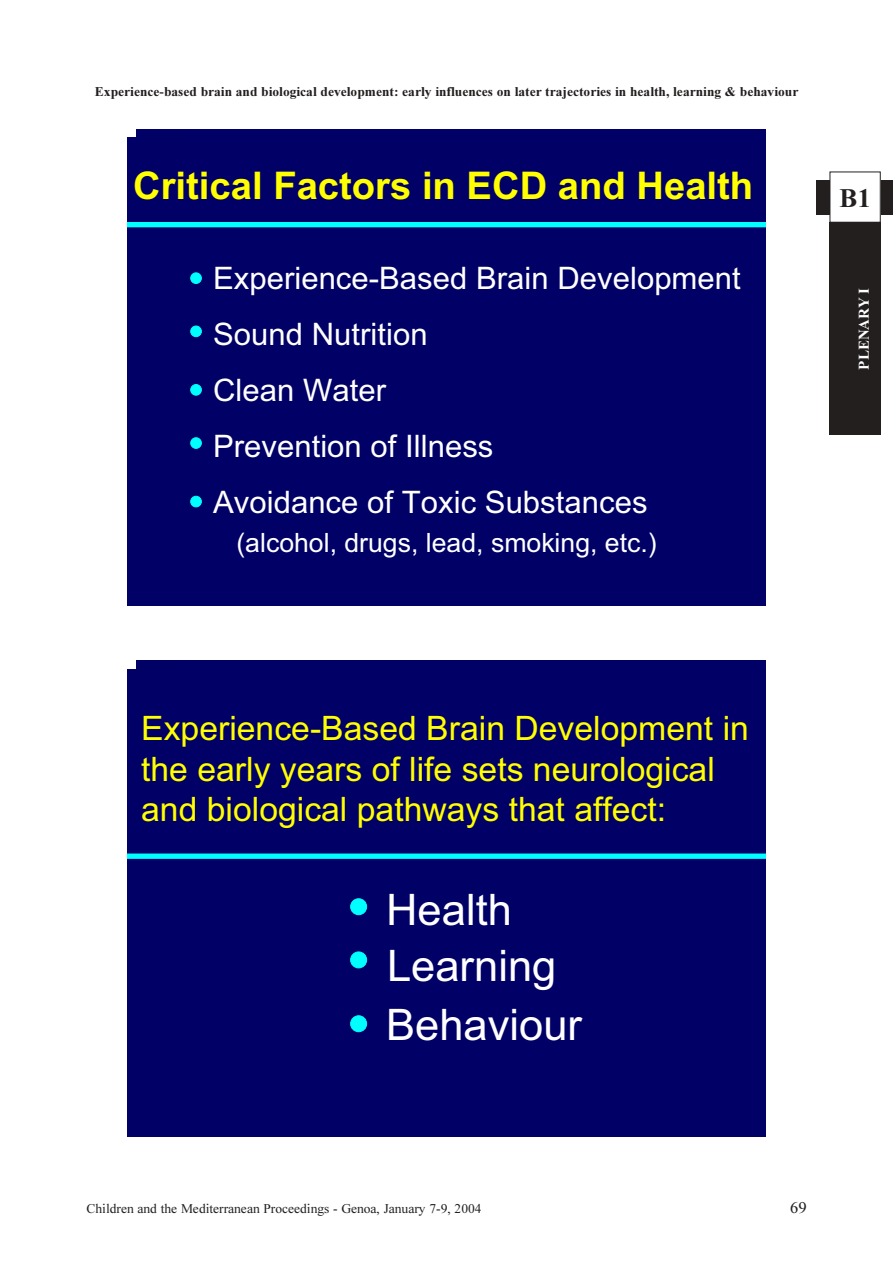
<style>
.page{position:relative;width:893px;height:1263px;background:#fff}
.page>*{position:absolute;margin:0;border:0;box-sizing:border-box;transform-origin:0 0}
.t1{font:43.5px/57.6px "Arial";color:#fff}
.t2{font:700 38.1px "Arial";color:#ff0}
.t3{font:33.6px/40.3px "Arial";color:#ff0}
.t4{font:31.05px/55.8px "Arial";color:#fff}
.t5{font:27px "TT6 F1 O00";color:#231f1f}
.t6{font:26.55px "Arial";color:#fff}
.t7{font:16.5px "TT6 F2 O00";color:#231f1f}
.t8{font:15px "TT6 F1 O00";color:#fff}
.t9{font:13.5px "TT6 F1 O00";color:#231f1f}
.t10{font:13.5px "TT6 F2 O00";color:#231f1f}
</style>
<div class="page">
<div style="left:816px;top:180px;width:76px;height:34px;background:#231f1f"></div>
<div style="left:830px;top:172px;width:50px;height:50px;background:#fff"></div>
<div style="left:829px;top:172px;width:51px;height:51px;border:1px solid #231f1f"></div>
<div style="left:829px;top:223px;width:51px;height:212px;background:#231f1f"></div>
<div style="left:128px;top:129px;width:637px;height:476px;background:#006"></div>
<svg style="left:128px;top:129px;width:8px;height:8px"></svg>
<div style="left:128px;top:222px;width:637px;height:5px;background:#0ff"></div>
<div style="left:191px;top:273px;width:10px;height:10px;background:#0ff;border-radius:50%"></div>
<div style="left:190px;top:273px;width:12px;height:11px;border:1px solid #0ff;border-radius:50%"></div>
<div style="left:191px;top:326px;width:10px;height:11px;background:#0ff;border-radius:50%"></div>
<div style="left:190px;top:326px;width:12px;height:11px;border:1px solid #0ff;border-radius:50%"></div>
<div style="left:191px;top:385px;width:10px;height:10px;background:#0ff;border-radius:50%"></div>
<div style="left:190px;top:384px;width:12px;height:12px;border:1px solid #0ff;border-radius:50%"></div>
<div style="left:191px;top:438px;width:10px;height:10px;background:#0ff;border-radius:50%"></div>
<div style="left:190px;top:437px;width:12px;height:12px;border:1px solid #0ff;border-radius:50%"></div>
<div style="left:191px;top:496px;width:10px;height:11px;background:#0ff;border-radius:50%"></div>
<div style="left:190px;top:496px;width:12px;height:11px;border:1px solid #0ff;border-radius:50%"></div>
<div style="left:128px;top:661px;width:637px;height:476px;background:#006"></div>
<svg style="left:128px;top:661px;width:8px;height:7px"></svg>
<div style="left:128px;top:854px;width:637px;height:5px;background:#0ff"></div>
<div style="left:350px;top:899px;width:16px;height:16px;background:#0ff;border-radius:50%"></div>
<div style="left:350px;top:898px;width:17px;height:17px;border:1px solid #0ff;border-radius:50%"></div>
<div style="left:350px;top:952px;width:16px;height:16px;background:#0ff;border-radius:50%"></div>
<div style="left:350px;top:952px;width:17px;height:16px;border:1px solid #0ff;border-radius:50%"></div>
<div style="left:350px;top:1016px;width:16px;height:16px;background:#0ff;border-radius:50%"></div>
<div style="left:350px;top:1015px;width:17px;height:17px;border:1px solid #0ff;border-radius:50%"></div>
<p class="t9" style="left:95px;top:87px;width:705px">Experience-based brain and biological development: early influences on later trajectories in health, learning &amp; behaviour</p>
<h2 class="t2" style="left:133px;top:172px;width:621px">Critical Factors in ECD and Health</h2>
<h3 class="t4" style="left:213px;top:254px;width:529px">Experience-Based Brain Development<br>Sound Nutrition<br>Clean Water<br>Prevention of Illness<br>Avoidance of Toxic Substances</h3>
<h3 class="t6" style="left:236px;top:533px;width:422px">(alcohol, drugs, lead, smoking, etc.)</h3>
<h3 class="t5" style="left:839px;top:189px;width:33px">B1</h3>
<p class="t8" style="left:859px;top:370px;width:83px;rotate:-90deg">PLENARY I</p>
<h3 class="t3" style="left:141px;top:712px;width:609px">Experience-Based Brain Development in the early years of life sets neurological and biological pathways that affect:</h3>
<h1 class="t1" style="left:386px;top:885px;width:197px">Health<br>Learning<br>Behaviour</h1>
<p class="t10" style="left:87px;top:1204px;width:396px">Children and the Mediterranean Proceedings - Genoa, January 7-9, 2004</p>
<p class="t7" style="left:790px;top:1202px;width:18px">69</p>
</div>
